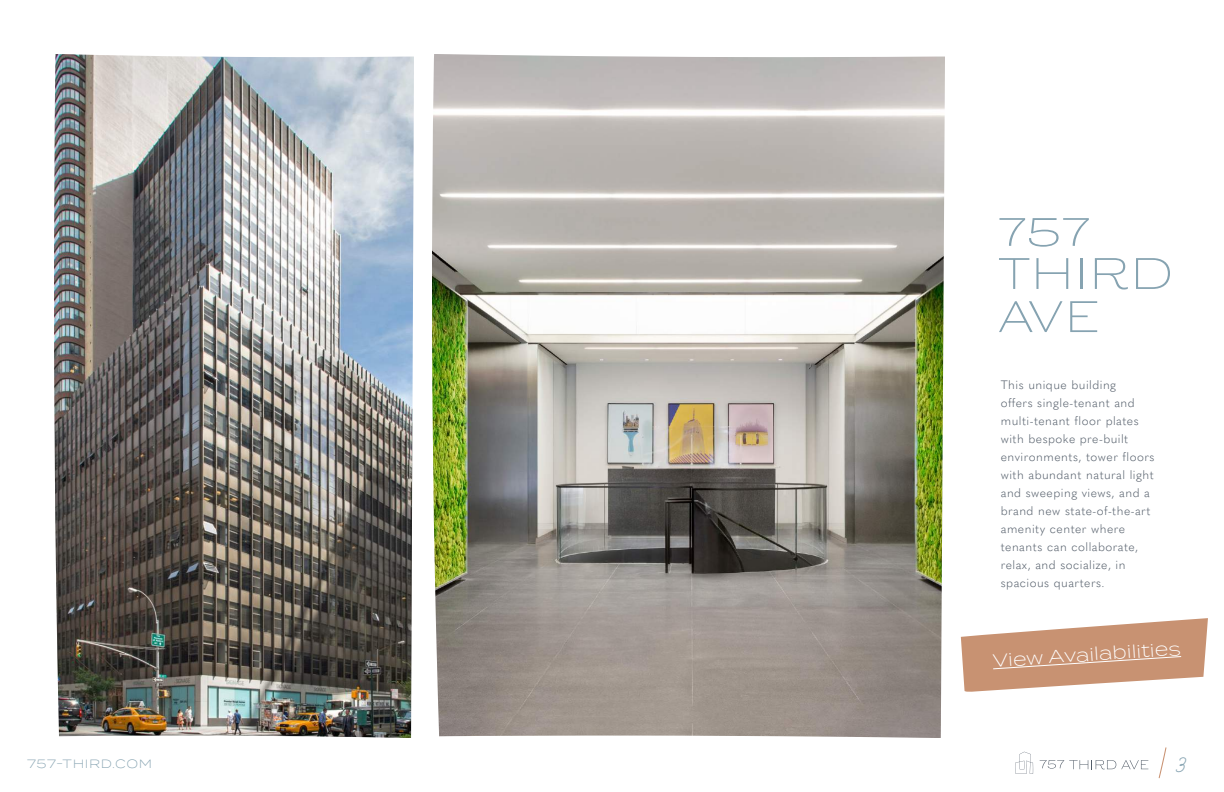
<style>
.page{position:relative;width:1224px;height:792px;background:#fff}
.page>*{position:absolute;margin:0;border:0;box-sizing:border-box;transform-origin:0 0}
.t1{font:300 18px "Termina";color:#fff}
.t2{font:300 12px/18px "Quasimoda";letter-spacing:.04em;color:#535d69}
.t3{font:300 12px "Termina";letter-spacing:.05em;color:#86a3b1}
</style>
<div class="page">
<svg style="left:1015px;top:752px;width:18px;height:22px"></svg>
<svg style="left:1040px;top:760px;width:108px;height:9px"></svg>
<svg style="left:1159px;top:747px;width:7px;height:32px"></svg>
<img style="left:54px;top:54px;width:360px;height:684px">
<img style="left:432px;top:54px;width:513px;height:684px">
<svg style="left:999px;top:218px;width:90px;height:29px"></svg>
<svg style="left:999px;top:258px;width:30px;height:31px"></svg>
<svg style="left:1036px;top:258px;width:32px;height:31px"></svg>
<hr style="left:1081px;top:258px;width:2px;height:31px;background:#86a3b1">
<svg style="left:1095px;top:258px;width:33px;height:32px"></svg>
<svg style="left:1136px;top:258px;width:34px;height:31px"></svg>
<svg style="left:999px;top:301px;width:63px;height:31px"></svg>
<svg style="left:1070px;top:301px;width:27px;height:31px"></svg>
<svg style="left:961px;top:618px;width:247px;height:74px"></svg>
<p class="t3" style="left:27px;top:756px;width:127px">757-THIRD.COM</p>
<p class="t2" style="left:1001px;top:375px;width:155px">This unique building<br>offers single-tenant and multi-tenant floor plates with bespoke pre-built environments, tower floors with abundant natural light and sweeping views, and a brand new state-of-the-art amenity center where tenants can collaborate, relax, and socialize, in spacious quarters.</p>
<h1 class="t1" style="left:992px;top:648px;width:190px;rotate:-4deg">View Availabilities</h1>
</div>
